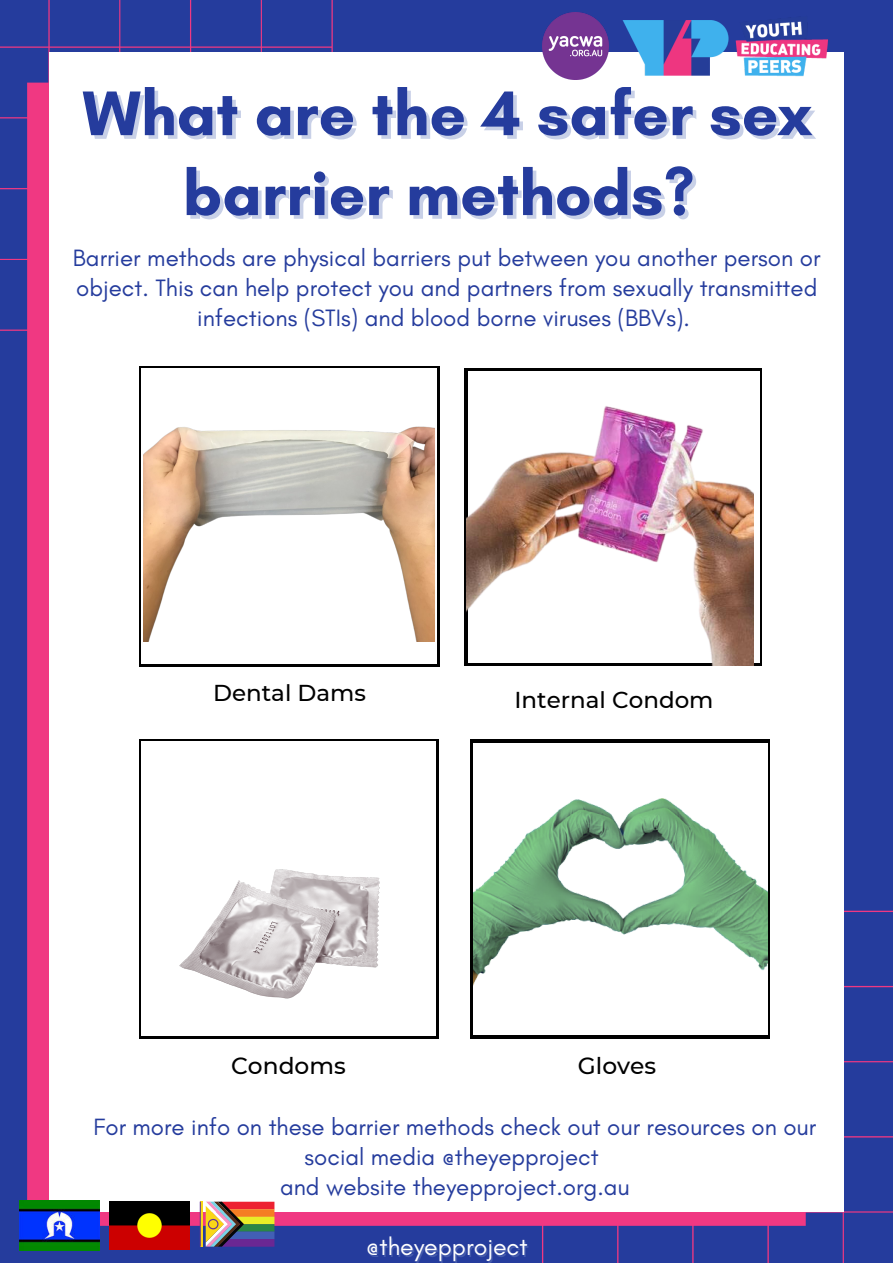
<style>
.page{position:relative;width:893px;height:1263px;background:#253c9d}
.page>*{position:absolute;margin:0;border:0;box-sizing:border-box;transform-origin:0 0}
.t1{font:700 64.2px/79.9px "Glacial Indifference";color:#253c9d;text-align:center}
.t2{font:24.75px "Glacial Indifference";color:#fff}
.t3{font:24.08px/29.8px "Glacial Indifference";color:#253c9d;text-align:center}
.t4{font:24px/29.8px "Glacial Indifference";color:#253c9d;text-align:center}
.t5{font:500 23.33px "Montserrat";color:#000}
.t6{font:500 22.95px "Montserrat";color:#000}
</style>
<div class="page">
<svg style="left:0;top:0;width:333px;height:331px"></svg>
<svg style="left:542px;top:911px;width:351px;height:352px"></svg>
<div style="left:27px;top:83px;width:778px;height:1142px;background:#f03882"></div>
<div style="left:49px;top:52px;width:795px;height:1160px;background:#fff"></div>
<img style="left:622px;top:17px;width:206px;height:60px">
<img style="left:109px;top:1202px;width:81px;height:47px">
<img style="left:19px;top:1201px;width:80px;height:50px">
<svg style="left:200px;top:1201px;width:74px;height:46px"></svg>
<img style="left:542px;top:13px;width:67px;height:66px">
<svg style="left:139px;top:367px;width:301px;height:300px;fill:#000"></svg>
<div style="left:142px;top:368px;width:295px;height:295px;background:#fff"></div>
<svg style="left:465px;top:368px;width:297px;height:297px;fill:#000"></svg>
<div style="left:468px;top:371px;width:291px;height:292px;background:#fff"></div>
<svg style="left:139px;top:739px;width:300px;height:300px;fill:#000"></svg>
<div style="left:142px;top:742px;width:294px;height:294px;background:#fff"></div>
<div style="left:470px;top:739px;width:300px;height:300px;background:#000"></div>
<div style="left:473px;top:743px;width:294px;height:292px;background:#fff"></div>
<img style="left:144px;top:426px;width:291px;height:215px">
<img style="left:473px;top:798px;width:294px;height:188px">
<img style="left:466px;top:371px;width:287px;height:294px">
<img style="left:139px;top:798px;width:300px;height:237px">
<p class="t1" style="left:82px;top:73px;width:730px">What are the 4 safer sex barrier methods?</p>
<p class="t3" style="left:73px;top:243px;width:749px">Barrier methods are physical barriers put between you another person or object. This can help protect you and partners from sexually transmitted infections (STIs) and blood borne viruses (BBVs).</p>
<p class="t6" style="left:213px;top:678px;width:154px">Dental Dams</p>
<p class="t6" style="left:514px;top:686px;width:200px">Internal Condom</p>
<p class="t5" style="left:231px;top:1051px;width:116px">Condoms</p>
<p class="t5" style="left:578px;top:1051px;width:80px">Gloves</p>
<p class="t4" style="left:93px;top:1112px;width:724px">For more info on these barrier methods check out our resources on our social media @theyepproject</p>
<p class="t4" style="left:280px;top:1171px;width:351px">and website theyepproject.org.au</p>
<p class="t2" style="left:366px;top:1231px;width:163px">@theyepproject</p>
</div>
